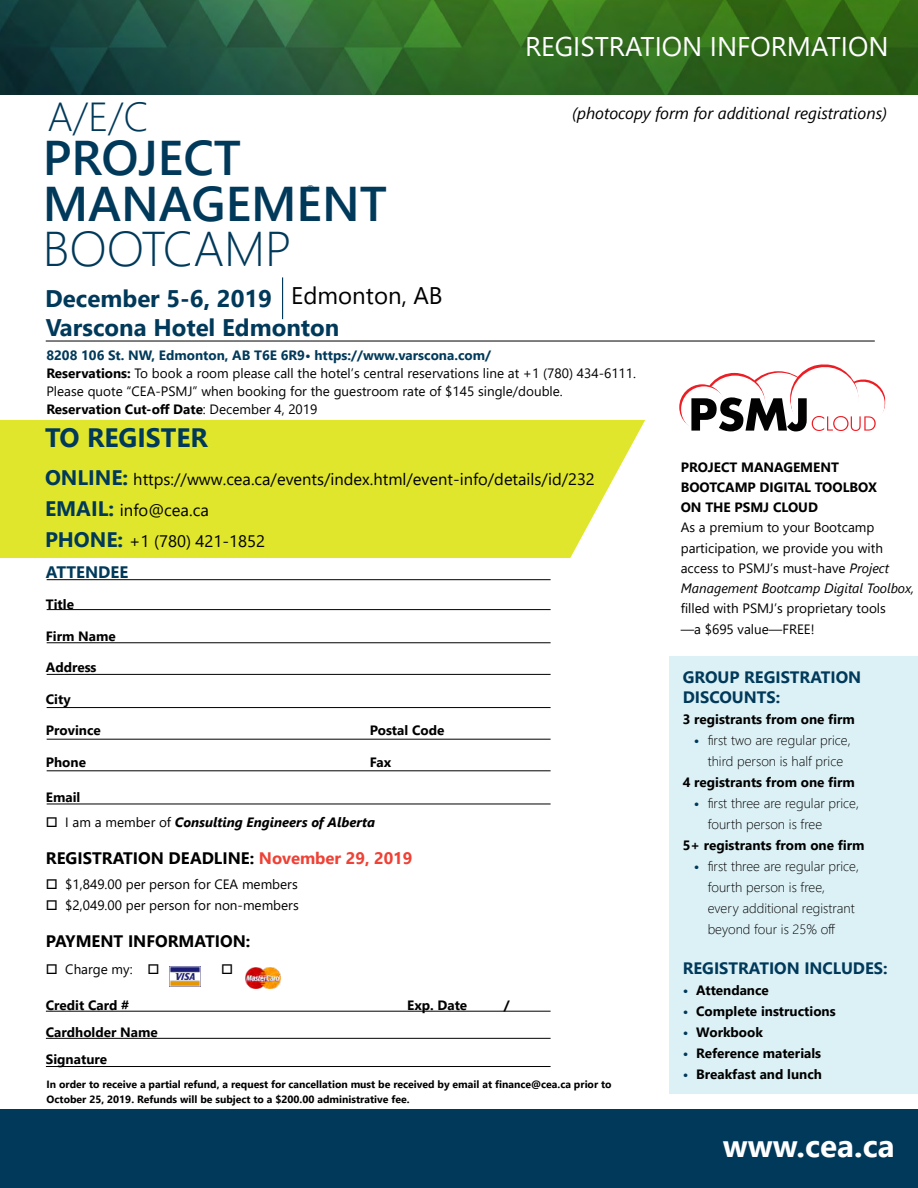
<style>
.page{position:relative;width:918px;height:1188px;background:#fff}
.page>*{position:absolute;margin:0;border:0;box-sizing:border-box;transform-origin:0 0}
.t1{font:600 48.75px/45.5px "Segoe UI";color:#00395a}
.t2{font:300 48.75px "Segoe UI";color:#00395a}
.t3{font:300 40.5px "Segoe UI";color:#00395a}
.t4{font:700 31.5px "Segoe UI";color:#fff}
.t5{font:27px "Segoe UI";color:#fff}
.t6{font:700 26.55px "Segoe UI";color:#00395a}
.t7{font:700 24px "Segoe UI";color:#00395a}
.t8{font:700 16.65px "Segoe UI";color:#000}
.t9{font:16.65px/31.2px "Segoe UI";color:#000}
.t10{font:700 16.65px "Segoe UI";color:#00395a}
.t11{font:16.5px "Segoe UI";color:#000}
.t12{font:700 16.5px/19.5px "Segoe UI";color:#00395a}
.t13{font:italic 16.5px "Segoe UI";color:#000}
.t14{font:13.5px/20.2px "Segoe UI";color:#000}
.t15{font:700 13.5px/20.2px "Segoe UI";color:#000}
.t16{font:300 13.5px/21px "Segoe UI";color:#000}
.t17{font:italic 700 13.5px "Segoe UI";color:#000}
.t18{font:11.25px "Segoe UI";color:#00395a}
.t19{font:700 10.5px/15px "Segoe UI";color:#000}
.s1{font-weight:400;color:#000}
.s2{font-weight:700;color:#00395a}
.s3{font-weight:700}
.s4{font-weight:700;font-size:21px;color:#00395a}
.s5{font-weight:400;font-style:normal}
.s6{color:#ef4135}
.s7{font-style:italic}
.s8{color:#00395a}
</style>
<div class="page">
<div style="left:669px;top:656px;width:249px;height:438px;background:#dcf1f5"></div>
<img style="left:0;top:0;width:918px;height:94px">
<hr style="left:46px;top:341px;width:829px;height:1px;background:#000">
<div style="left:0;top:1110px;width:918px;height:78px;background:#00395a"></div>
<hr style="left:282px;top:277px;width:1px;height:42px;background:#00395a">
<div style="left:0;top:420px;width:645px;height:138px;background:#e0e62b"></div>
<hr style="left:47px;top:609px;width:504px;height:1px;background:#000">
<hr style="left:47px;top:643px;width:504px;height:1px;background:#000">
<hr style="left:47px;top:674px;width:504px;height:1px;background:#000">
<hr style="left:47px;top:707px;width:504px;height:1px;background:#000">
<hr style="left:47px;top:739px;width:504px;height:1px;background:#000">
<hr style="left:47px;top:771px;width:504px;height:1px;background:#000">
<hr style="left:47px;top:804px;width:504px;height:1px;background:#000">
<hr style="left:46px;top:1011px;width:505px;height:1px;background:#000">
<hr style="left:46px;top:1038px;width:505px;height:1px;background:#000">
<hr style="left:46px;top:1066px;width:505px;height:1px;background:#000">
<img style="left:169px;top:967px;width:31px;height:19px">
<img style="left:245px;top:968px;width:35px;height:21px">
<hr style="left:47px;top:579px;width:504px;height:1px;background:#000">
<svg style="left:679px;top:384px;width:46px;height:46px"></svg>
<div style="left:681px;top:386px;width:46px;height:46px;background:#fff;border-radius:50%"></div>
<svg style="left:691px;top:364px;width:194px;height:68px"></svg>
<h2 class="t3" style="left:47px;top:78px;width:103px">A/E/C</h2>
<h1 class="t1" style="left:43px;top:131px;width:346px">PROJECT<br>MANAGEMENT</h1>
<h1 class="t2" style="left:43px;top:203px;width:251px">BOOTCAMP</h1>
<p class="t18" style="left:305px;top:178px;width:12px">®</p>
<h3 class="t7" style="left:45px;top:275px;width:399px">December 5-6, 2019 <span class="s1">Edmonton, AB</span></h3>
<h3 class="t7" style="left:46px;top:305px;width:295px">Varscona Hotel Edmonton</h3>
<h3 class="t5" style="left:525px;top:21px;width:365px">REGISTRATION INFORMATION</h3>
<p class="t13" style="left:572px;top:98px;width:317px">(photocopy form for additional registrations)</p>
<p class="t14" style="left:46px;top:345px;width:591px;line-height:18px"><span class="s2">8208 106 St. NW, Edmonton, AB T6E 6R9• https://www.varscona.com/<br></span><span class="s3">Reservations:</span> To book a room please call the hotel’s central reservations line at +1 (780) 434-6111.<br>Please quote “CEA-PSMJ” when booking for the guestroom rate of $145 single/double.<br><span class="s3">Reservation Cut-off Date</span>: December 4, 2019</p>
<h3 class="t6" style="left:45px;top:412px;width:164px">TO REGISTER</h3>
<p class="t11" style="left:45px;top:463px;width:551px"><span class="s4">ONLINE:</span> https://www.cea.ca/events/index.html/event-info/details/id/232</p>
<p class="t9" style="left:45px;top:493px;width:222px"><span class="s4">EMAIL:</span> info@cea.ca<br><span class="s4">PHONE:</span> +1 (780) 421-1852</p>
<p class="t10" style="left:46px;top:556px;width:84px">ATTENDEE</p>
<p class="t15" style="left:46px;top:593px;width:30px">Title</p>
<p class="t15" style="left:46px;top:625px;width:71px">Firm Name</p>
<p class="t15" style="left:46px;top:656px;width:52px">Address</p>
<p class="t15" style="left:46px;top:688px;width:26px">City</p>
<p class="t15" style="left:46px;top:719px;width:56px">Province</p>
<p class="t15" style="left:370px;top:719px;width:76px">Postal Code</p>
<p class="t15" style="left:46px;top:751px;width:42px">Phone</p>
<p class="t15" style="left:370px;top:751px;width:23px">Fax</p>
<p class="t15" style="left:46px;top:786px;width:36px">Email</p>
<p class="t17" style="left:46px;top:810px;width:331px">□ <span class="s5">I am a member of</span> Consulting Engineers of Alberta</p>
<p class="t8" style="left:46px;top:842px;width:368px">REGISTRATION DEADLINE: <span class="s6">November 29, 2019</span></p>
<p class="t14" style="left:46px;top:873px;width:253px">□ $1,849.00 per person for CEA members</p>
<p class="t14" style="left:46px;top:894px;width:254px">□ $2,049.00 per person for non-members</p>
<p class="t8" style="left:46px;top:925px;width:206px">PAYMENT INFORMATION:</p>
<p class="t14" style="left:46px;top:957px;width:115px">□ Charge my: □</p>
<p class="t15" style="left:46px;top:994px;width:85px">Credit Card #</p>
<p class="t15" style="left:407px;top:994px;width:62px">Exp. Date</p>
<p class="t15" style="left:504px;top:994px;width:7px">/</p>
<p class="t15" style="left:46px;top:1017px;width:113px;line-height:27px">Cardholder Name<br>Signature</p>
<p class="t19" style="left:47px;top:1076px;width:566px">In order to receive a partial refund, a request for cancellation must be received by email at finance@cea.ca prior to<br>October 25, 2019. Refunds will be subject to a $200.00 administrative fee.</p>
<p class="t15" style="left:681px;top:456px;width:198px">PROJECT MANAGEMENT<br>BOOTCAMP DIGITAL TOOLBOX<br>ON THE PSMJ CLOUD</p>
<p class="t14" style="left:681px;top:516px;width:235px">As a premium to your Bootcamp participation, we provide you with access to PSMJ’s must-have <span class="s7">Project Management Bootcamp Digital Toolbox,</span></p>
<p class="t14" style="left:681px;top:597px;width:207px">filled with PSMJ’s proprietary tools —a $695 value—FREE!</p>
<p class="t12" style="left:683px;top:667px;width:180px">GROUP REGISTRATION<br>DISCOUNTS:</p>
<p class="t15" style="left:683px;top:708px;width:174px">3 registrants from one firm</p>
<p class="t16" style="left:694px;top:728px;width:158px;text-align:center"><span class="s2">•</span> first two are regular price, third person is half price</p>
<p class="t15" style="left:683px;top:771px;width:174px">4 registrants from one firm</p>
<p class="t16" style="left:708px;top:791px;width:153px;text-indent:-14px"><span class="s2">•</span> first three are regular price, fourth person is free</p>
<p class="t15" style="left:683px;top:834px;width:183px">5+ registrants from one firm</p>
<p class="t16" style="left:708px;top:854px;width:153px;text-indent:-14px"><span class="s2">•</span> first three are regular price, fourth person is free, every additional registrant beyond four is 25% off</p>
<p class="t12" style="left:683px;top:957px;width:206px">REGISTRATION INCLUDES:</p>
<p class="t15" style="left:683px;top:979px;width:88px"><span class="s8">•</span> Attendance</p>
<p class="t15" style="left:683px;top:1000px;width:154px"><span class="s8">•</span> Complete instructions</p>
<p class="t15" style="left:683px;top:1021px;width:82px"><span class="s8">•</span> Workbook</p>
<p class="t15" style="left:683px;top:1042px;width:140px"><span class="s8">•</span> Reference materials</p>
<p class="t15" style="left:683px;top:1063px;width:141px"><span class="s8">•</span> Breakfast and lunch</p>
<h3 class="t4" style="left:723px;top:1116px;width:174px">www.cea.ca</h3>
</div>
